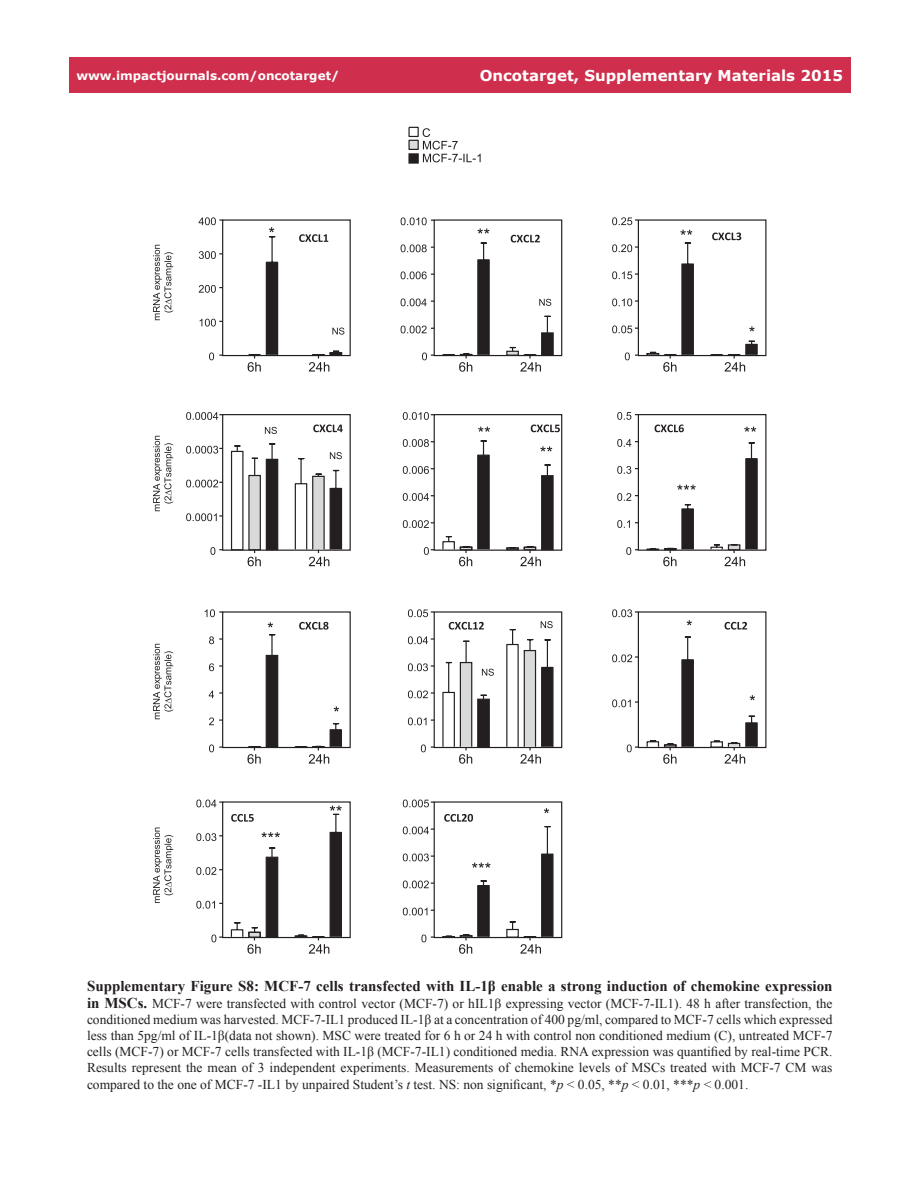
<style>
.page{position:relative;width:918px;height:1188px;background:#fff}
.page>*{position:absolute;margin:0;border:0;box-sizing:border-box;transform-origin:0 0}
.FigureText{font:700 15px "Times New Roman";color:#231f20}
.t1{font:700 15px "Verdana";color:#fff}
.FigureText-2{font:13.5px/16.2px "Times New Roman";color:#231f20;text-align:justify}
.t2{font:700 12px "Verdana";color:#fff}
.s1{font-weight:700;font-size:15px}
.s2{font-style:italic}
</style>
<div class="page">
<div style="left:69px;top:57px;width:781px;height:36px;background:#cf2e4c"></div>
<div style="left:222px;top:219px;width:129px;height:137px;border:1px solid #231f20"></div>
<svg style="left:309px;top:351px;width:33px;height:21px"></svg>
<svg style="left:209px;top:353px;width:14px;height:7px"></svg>
<svg style="left:200px;top:319px;width:23px;height:8px"></svg>
<svg style="left:199px;top:285px;width:24px;height:8px"></svg>
<svg style="left:199px;top:251px;width:24px;height:8px"></svg>
<svg style="left:199px;top:217px;width:24px;height:8px"></svg>
<svg style="left:299px;top:234px;width:29px;height:8px"></svg>
<div style="left:434px;top:219px;width:128px;height:137px;border:1px solid #231f20"></div>
<svg style="left:506px;top:351px;width:4px;height:5px"></svg>
<div style="left:541px;top:332px;width:13px;height:24px;background:#231f20;border:1px solid #231f20"></div>
<svg style="left:545px;top:316px;width:5px;height:17px"></svg>
<svg style="left:442px;top:242px;width:48px;height:130px"></svg>
<svg style="left:510px;top:347px;width:31px;height:25px"></svg>
<svg style="left:422px;top:353px;width:12px;height:7px"></svg>
<svg style="left:401px;top:326px;width:33px;height:7px"></svg>
<svg style="left:401px;top:298px;width:33px;height:8px"></svg>
<svg style="left:401px;top:271px;width:33px;height:8px"></svg>
<svg style="left:401px;top:244px;width:33px;height:8px"></svg>
<svg style="left:401px;top:217px;width:33px;height:8px"></svg>
<svg style="left:511px;top:235px;width:29px;height:8px"></svg>
<div style="left:638px;top:219px;width:128px;height:137px;border:1px solid #231f20"></div>
<svg style="left:625px;top:353px;width:13px;height:7px"></svg>
<svg style="left:612px;top:325px;width:26px;height:8px"></svg>
<svg style="left:612px;top:298px;width:26px;height:8px"></svg>
<svg style="left:612px;top:271px;width:26px;height:8px"></svg>
<svg style="left:612px;top:244px;width:26px;height:8px"></svg>
<svg style="left:612px;top:217px;width:26px;height:8px"></svg>
<svg style="left:408px;top:127px;width:73px;height:35px"></svg>
<div style="left:408px;top:153px;width:11px;height:11px;background:#231f20;border:1px solid #231f20"></div>
<svg style="left:153px;top:245px;width:20px;height:75px"></svg>
<div style="left:222px;top:414px;width:129px;height:137px;border:1px solid #231f20"></div>
<svg style="left:231px;top:451px;width:2px;height:99px"></svg>
<svg style="left:210px;top:547px;width:13px;height:8px"></svg>
<svg style="left:186px;top:513px;width:37px;height:8px"></svg>
<svg style="left:186px;top:480px;width:37px;height:7px"></svg>
<svg style="left:186px;top:446px;width:37px;height:8px"></svg>
<svg style="left:186px;top:412px;width:37px;height:8px"></svg>
<div style="left:638px;top:414px;width:128px;height:137px;border:1px solid #231f20"></div>
<svg style="left:626px;top:547px;width:12px;height:8px"></svg>
<svg style="left:617px;top:520px;width:21px;height:8px"></svg>
<svg style="left:617px;top:493px;width:21px;height:8px"></svg>
<svg style="left:617px;top:466px;width:21px;height:8px"></svg>
<svg style="left:617px;top:439px;width:21px;height:8px"></svg>
<svg style="left:617px;top:412px;width:21px;height:8px"></svg>
<svg style="left:313px;top:425px;width:30px;height:7px"></svg>
<svg style="left:531px;top:425px;width:29px;height:7px"></svg>
<svg style="left:655px;top:425px;width:29px;height:7px"></svg>
<div style="left:222px;top:611px;width:129px;height:137px;border:1px solid #231f20"></div>
<div style="left:266px;top:655px;width:12px;height:93px;background:#231f20"></div>
<hr style="left:271px;top:635px;width:2px;height:20px;background:#231f20">
<svg style="left:247px;top:722px;width:96px;height:42px"></svg>
<svg style="left:209px;top:745px;width:14px;height:7px"></svg>
<svg style="left:209px;top:718px;width:14px;height:7px"></svg>
<svg style="left:209px;top:691px;width:14px;height:7px"></svg>
<svg style="left:209px;top:663px;width:14px;height:8px"></svg>
<svg style="left:209px;top:636px;width:14px;height:8px"></svg>
<svg style="left:205px;top:609px;width:18px;height:8px"></svg>
<div style="left:434px;top:611px;width:128px;height:137px;border:1px solid #231f20"></div>
<svg style="left:421px;top:745px;width:13px;height:7px"></svg>
<svg style="left:408px;top:718px;width:26px;height:7px"></svg>
<svg style="left:408px;top:690px;width:26px;height:8px"></svg>
<svg style="left:408px;top:663px;width:26px;height:8px"></svg>
<svg style="left:408px;top:636px;width:26px;height:8px"></svg>
<svg style="left:408px;top:609px;width:26px;height:8px"></svg>
<div style="left:638px;top:611px;width:128px;height:137px;border:1px solid #231f20"></div>
<svg style="left:627px;top:745px;width:11px;height:7px"></svg>
<svg style="left:612px;top:699px;width:26px;height:8px"></svg>
<svg style="left:612px;top:654px;width:26px;height:8px"></svg>
<svg style="left:612px;top:609px;width:26px;height:8px"></svg>
<svg style="left:299px;top:622px;width:30px;height:8px"></svg>
<svg style="left:725px;top:622px;width:22px;height:8px"></svg>
<div style="left:222px;top:801px;width:129px;height:137px;border:1px solid #231f20"></div>
<svg style="left:211px;top:935px;width:12px;height:7px"></svg>
<svg style="left:196px;top:901px;width:27px;height:8px"></svg>
<svg style="left:196px;top:867px;width:27px;height:8px"></svg>
<svg style="left:196px;top:833px;width:27px;height:8px"></svg>
<svg style="left:196px;top:800px;width:27px;height:7px"></svg>
<svg style="left:153px;top:436px;width:20px;height:75px"></svg>
<svg style="left:153px;top:644px;width:20px;height:75px"></svg>
<svg style="left:153px;top:828px;width:20px;height:75px"></svg>
<svg style="left:248px;top:227px;width:31px;height:145px"></svg>
<svg style="left:332px;top:328px;width:12px;height:7px"></svg>
<svg style="left:478px;top:228px;width:11px;height:6px"></svg>
<svg style="left:539px;top:299px;width:12px;height:7px"></svg>
<svg style="left:647px;top:230px;width:111px;height:142px"></svg>
<svg style="left:265px;top:427px;width:12px;height:7px"></svg>
<svg style="left:233px;top:443px;width:110px;height:123px"></svg>
<svg style="left:478px;top:427px;width:12px;height:5px"></svg>
<div style="left:434px;top:414px;width:128px;height:137px;border:1px solid #231f20"></div>
<div style="left:541px;top:475px;width:13px;height:75px;background:#231f20;border:1px solid #231f20"></div>
<svg style="left:545px;top:464px;width:5px;height:12px"></svg>
<svg style="left:442px;top:440px;width:48px;height:126px"></svg>
<svg style="left:506px;top:546px;width:35px;height:20px"></svg>
<svg style="left:424px;top:547px;width:10px;height:8px"></svg>
<svg style="left:403px;top:520px;width:31px;height:8px"></svg>
<svg style="left:403px;top:493px;width:31px;height:8px"></svg>
<svg style="left:403px;top:466px;width:31px;height:8px"></svg>
<svg style="left:403px;top:439px;width:31px;height:8px"></svg>
<svg style="left:403px;top:412px;width:31px;height:8px"></svg>
<svg style="left:540px;top:446px;width:12px;height:6px"></svg>
<svg style="left:647px;top:442px;width:111px;height:124px"></svg>
<svg style="left:744px;top:427px;width:12px;height:5px"></svg>
<svg style="left:268px;top:622px;width:5px;height:5px"></svg>
<svg style="left:334px;top:706px;width:5px;height:6px"></svg>
<svg style="left:442px;top:621px;width:112px;height:143px"></svg>
<svg style="left:687px;top:620px;width:5px;height:5px"></svg>
<svg style="left:646px;top:636px;width:112px;height:128px"></svg>
<svg style="left:230px;top:806px;width:113px;height:148px"></svg>
<div style="left:434px;top:801px;width:128px;height:137px;border:1px solid #231f20"></div>
<svg style="left:421px;top:935px;width:13px;height:7px"></svg>
<svg style="left:403px;top:908px;width:31px;height:7px"></svg>
<svg style="left:403px;top:881px;width:31px;height:7px"></svg>
<svg style="left:403px;top:854px;width:31px;height:7px"></svg>
<svg style="left:403px;top:827px;width:31px;height:7px"></svg>
<svg style="left:403px;top:800px;width:31px;height:7px"></svg>
<svg style="left:442px;top:808px;width:112px;height:146px"></svg>
<p class="t2" style="left:76px;top:67px;width:264px">www.impactjournals.com/oncotarget/</p>
<p class="t1" style="left:480px;top:66px;width:365px">Oncotarget, Supplementary Materials 2015</p>
<p class="FigureText" style="left:87px;top:976px;width:747px">Supplementary Figure S8: MCF-7 cells transfected with IL-1β enable a strong induction of chemokine expression</p>
<p class="FigureText-2" style="left:87px;top:995px;width:747px"><span class="s1">in MSCs.</span> MCF-7 were transfected with control vector (MCF-7) or hIL1β expressing vector (MCF-7-IL1). 48 h after transfection, the conditioned medium was harvested. MCF-7-IL1 produced IL-1β at a concentration of 400 pg/ml, compared to MCF-7 cells which expressed less than 5pg/ml of IL-1β(data not shown). MSC were treated for 6 h or 24 h with control non conditioned medium (C), untreated MCF-7 cells (MCF-7) or MCF-7 cells transfected with IL-1β (MCF-7-IL1) conditioned media. RNA expression was quantified by real-time PCR.<br>Results represent the mean of 3 independent experiments. Measurements of chemokine levels of MSCs treated with MCF-7 CM was compared to the one of MCF-7 -IL1 by unpaired Student’s <span class="s2">t</span> test. NS: non significant, *<span class="s2">p</span> &lt; 0.05, **<span class="s2">p</span> &lt; 0.01, ***<span class="s2">p</span> &lt; 0.001.</p>
</div>
